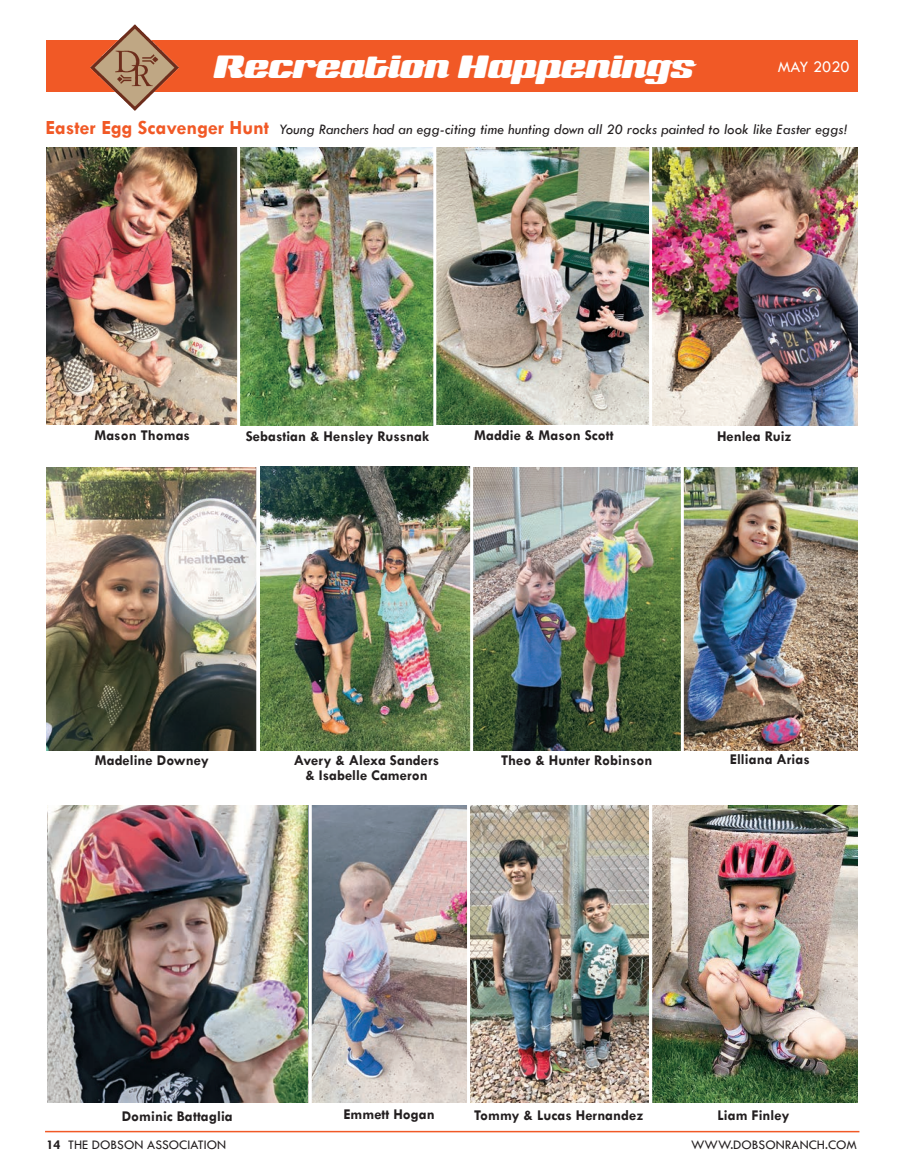
<style>
.page{position:relative;width:905px;height:1175px;background:#fff}
.page>*{position:absolute;margin:0;border:0;box-sizing:border-box;transform-origin:0 0}
.t1{font:500 37.5px "Sneakers Script";color:#fff}
.t2{font:16.5px "Tw Cen";color:#fff}
.t3{font:700 15px/15px "Tw Cen";color:#231f20;text-align:center}
.t4{font:italic 15px "Tw Cen";color:#231f20}
.t5{font:13.5px "Tw Cen";color:#231f20}
.s1{font-weight:700;font-style:normal;font-size:20.25px;color:#f15926}
.s2{font-weight:700}
</style>
<div class="page">
<img style="left:312px;top:805px;width:155px;height:297px">
<img style="left:47px;top:805px;width:260px;height:297px">
<img style="left:473px;top:467px;width:385px;height:283px">
<img style="left:260px;top:466px;width:210px;height:284px">
<img style="left:46px;top:467px;width:210px;height:283px">
<img style="left:436px;top:147px;width:213px;height:278px">
<img style="left:47px;top:147px;width:190px;height:278px">
<div style="left:47px;top:41px;width:811px;height:51px;background:#f15926"></div>
<img style="left:91px;top:24px;width:87px;height:87px">
<hr style="left:45px;top:1130px;width:814px;height:2px;background:#f15926">
<img style="left:240px;top:147px;width:193px;height:278px">
<img style="left:652px;top:147px;width:206px;height:279px">
<hr style="left:680px;top:461px;width:3px;height:299px;background:#fff">
<img style="left:652px;top:805px;width:206px;height:297px">
<img style="left:470px;top:805px;width:179px;height:297px">
<p class="t1" style="left:213px;top:45px;width:482px">Recreation Happenings</p>
<p class="t2" style="left:777px;top:57px;width:73px">MAY 2020</p>
<p class="t4" style="left:46px;top:120px;width:803px"><span class="s1">Easter Egg Scavenger Hunt</span> Young Ranchers had an egg-citing time hunting down all 20 rocks painted to look like Easter eggs!</p>
<p class="t3" style="left:94px;top:428px;width:97px">Mason Thomas</p>
<p class="t3" style="left:246px;top:429px;width:185px">Sebastian &amp; Hensley Russnak</p>
<p class="t3" style="left:474px;top:428px;width:141px">Maddie &amp; Mason Scott</p>
<p class="t3" style="left:717px;top:428px;width:76px">Henlea Ruiz</p>
<p class="t3" style="left:95px;top:752px;width:115px">Madeline Downey</p>
<p class="t3" style="left:294px;top:752px;width:147px">Avery &amp; Alexa Sanders &amp; Isabelle Cameron</p>
<p class="t3" style="left:501px;top:752px;width:153px">Theo &amp; Hunter Robinson</p>
<p class="t3" style="left:729px;top:751px;width:81px">Elliana Arias</p>
<p class="t3" style="left:122px;top:1108px;width:112px">Dominic Battaglia</p>
<p class="t3" style="left:343px;top:1106px;width:93px">Emmett Hogan</p>
<p class="t3" style="left:474px;top:1107px;width:171px">Tommy &amp; Lucas Hernandez</p>
<p class="t3" style="left:717px;top:1107px;width:73px">Liam Finley</p>
<p class="t5" style="left:46px;top:1136px;width:181px"><span class="s2">14</span> THE DOBSON ASSOCIATION</p>
<p class="t5" style="left:691px;top:1136px;width:167px">WWW.DOBSONRANCH.COM</p>
</div>
